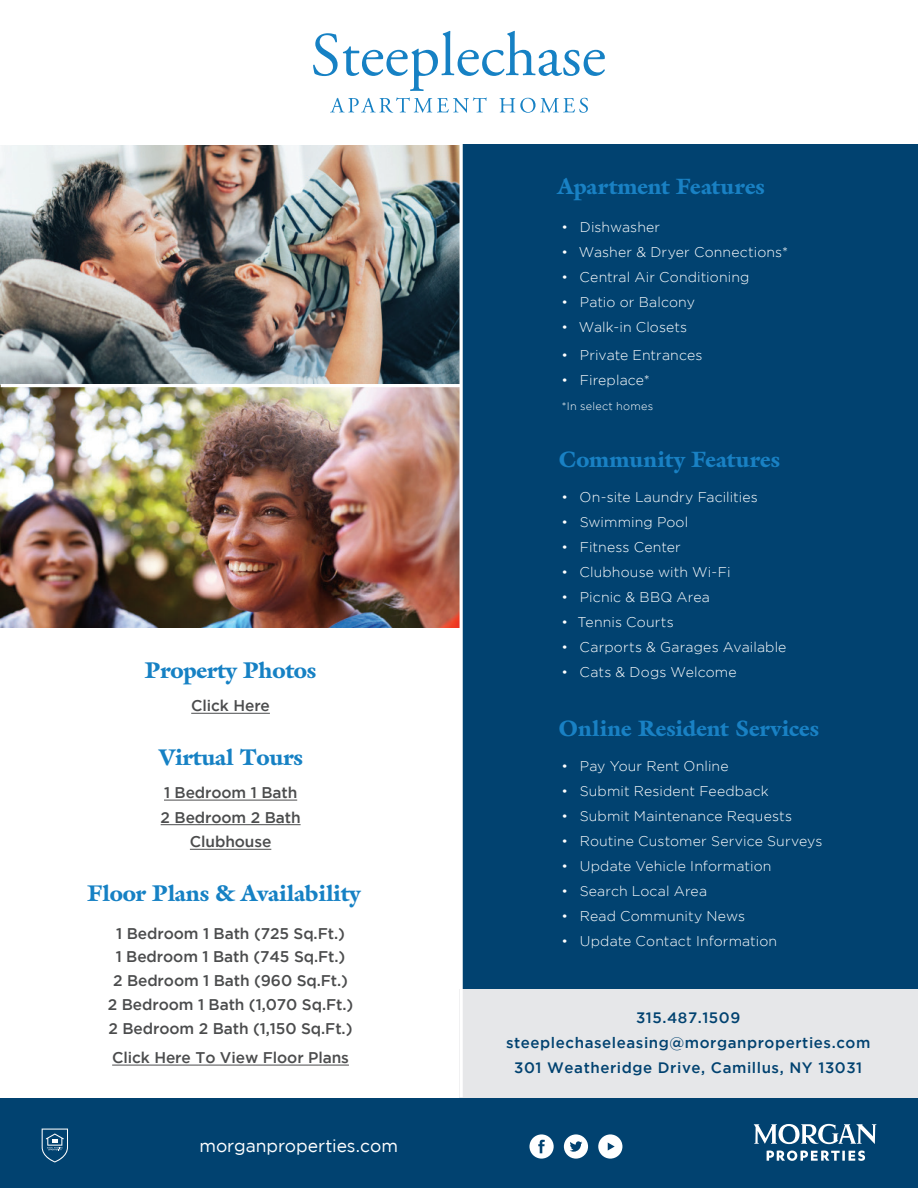
<style>
.page{position:relative;width:918px;height:1188px;background:#fff}
.page>*{position:absolute;margin:0;border:0;box-sizing:border-box;transform-origin:0 0}
.t1{font:900 22.35px "Galliard IT Cby BT";letter-spacing:-.01em;color:#1681c4}
.t2{font:900 21.9px "Galliard IT Cby BT";color:#1981c4}
.t3{font:17.55px "Gotham";color:#fff}
.t4{font:500 15.45px/23.9px "Gotham";letter-spacing:-.005em;color:#4b4c4d;text-align:center}
.t5{font:500 15.15px/25.2px "Gotham";letter-spacing:.04em;color:#014270;text-align:center}
.t6{font:300 14.1px "Gotham";letter-spacing:.01em;color:#fff}
.t7{font:300 10.95px "Gotham";letter-spacing:.025em;color:#fff}
</style>
<div class="page">
<div style="left:459px;top:123px;width:459px;height:1033px;background:#014270"></div>
<hr style="left:457px;top:123px;width:4px;height:1033px;background:#fff">
<div style="left:1px;top:0;width:917px;height:144px;background:#fff"></div>
<div style="left:0;top:1097px;width:918px;height:91px;background:#014270"></div>
<svg style="left:754px;top:1124px;width:122px;height:20px"></svg>
<svg style="left:767px;top:1151px;width:98px;height:10px"></svg>
<svg style="left:529px;top:1134px;width:25px;height:25px"></svg>
<svg style="left:564px;top:1134px;width:24px;height:25px"></svg>
<svg style="left:598px;top:1134px;width:24px;height:25px"></svg>
<svg style="left:42px;top:1129px;width:26px;height:33px"></svg>
<div style="left:459px;top:989px;width:459px;height:108px;background:#e6e7e9"></div>
<img style="left:0;top:145px;width:460px;height:483px">
<hr style="left:1px;top:384px;width:459px;height:3px;background:#fff">
<hr style="left:460px;top:144px;width:3px;height:953px;background:#fff">
<hr style="left:164px;top:800px;width:133px;height:1px;background:#4b4c4d">
<hr style="left:161px;top:824px;width:140px;height:1px;background:#4b4c4d">
<hr style="left:190px;top:849px;width:81px;height:1px;background:#4b4c4d">
<hr style="left:112px;top:1065px;width:237px;height:1px;background:#4b4c4d">
<hr style="left:191px;top:713px;width:79px;height:1px;background:#4b4c4d">
<svg style="left:313px;top:31px;width:292px;height:60px"></svg>
<svg style="left:330px;top:97px;width:157px;height:16px"></svg>
<svg style="left:500px;top:98px;width:88px;height:15px"></svg>
<h1 class="t1" style="left:145px;top:656px;width:173px">Property Photos</h1>
<p class="t4" style="left:191px;top:694px;width:80px">Click Here</p>
<h1 class="t1" style="left:158px;top:743px;width:146px">Virtual Tours</h1>
<p class="t4" style="left:161px;top:780px;width:142px;line-height:24.6px">1 Bedroom 1 Bath<br>2 Bedroom 2 Bath<br>Clubhouse</p>
<h1 class="t1" style="left:87px;top:879px;width:275px">Floor Plans &amp; Availability</h1>
<p class="t4" style="left:108px;top:921px;width:247px">1 Bedroom 1 Bath (725 Sq.Ft.)<br>1 Bedroom 1 Bath (745 Sq.Ft.)<br>2 Bedroom 1 Bath (960 Sq.Ft.)<br>2 Bedroom 1 Bath (1,070 Sq.Ft.)<br>2 Bedroom 2 Bath (1,150 Sq.Ft.)</p>
<p class="t4" style="left:112px;top:1045px;width:238px">Click Here To View Floor Plans</p>
<p class="t3" style="left:199px;top:1136px;width:200px">morganproperties.com</p>
<h2 class="t2" style="left:557px;top:172px;width:209px">Apartment Features</h2>
<p class="t6" style="left:562px;top:219px;width:100px">• Dishwasher</p>
<p class="t6" style="left:562px;top:244px;width:228px">• Washer &amp; Dryer Connections*</p>
<p class="t6" style="left:562px;top:269px;width:189px">• Central Air Conditioning</p>
<p class="t6" style="left:562px;top:294px;width:135px">• Patio or Balcony</p>
<p class="t6" style="left:562px;top:319px;width:127px">• Walk-in Closets</p>
<p class="t6" style="left:562px;top:347px;width:142px">• Private Entrances</p>
<p class="t6" style="left:562px;top:372px;width:90px">• Fireplace*</p>
<p class="t7" style="left:562px;top:400px;width:93px">*In select homes</p>
<h2 class="t2" style="left:559px;top:445px;width:223px">Community Features</h2>
<p class="t6" style="left:562px;top:489px;width:198px">• On-site Laundry Facilities</p>
<p class="t6" style="left:562px;top:514px;width:128px">• Swimming Pool</p>
<p class="t6" style="left:562px;top:539px;width:121px">• Fitness Center</p>
<p class="t6" style="left:562px;top:564px;width:170px">• Clubhouse with Wi-Fi</p>
<p class="t6" style="left:562px;top:589px;width:150px">• Picnic &amp; BBQ Area</p>
<p class="t6" style="left:562px;top:614px;width:114px">• Tennis Courts</p>
<p class="t6" style="left:562px;top:639px;width:226px">• Carports &amp; Garages Available</p>
<p class="t6" style="left:562px;top:664px;width:177px">• Cats &amp; Dogs Welcome</p>
<h2 class="t2" style="left:559px;top:714px;width:262px">Online Resident Services</h2>
<p class="t6" style="left:562px;top:759px;width:169px">• Pay Your Rent Online</p>
<p class="t6" style="left:562px;top:784px;width:209px">• Submit Resident Feedback</p>
<p class="t6" style="left:562px;top:808px;width:232px">• Submit Maintenance Requests</p>
<p class="t6" style="left:562px;top:833px;width:262px">• Routine Customer Service Surveys</p>
<p class="t6" style="left:562px;top:858px;width:211px">• Update Vehicle Information</p>
<p class="t6" style="left:562px;top:883px;width:147px">• Search Local Area</p>
<p class="t6" style="left:562px;top:908px;width:185px">• Read Community News</p>
<p class="t6" style="left:562px;top:933px;width:217px">• Update Contact Information</p>
<p class="t5" style="left:506px;top:1005px;width:366px">315.487.1509 steeplechaseleasing@morganproperties.com<br>301 Weatheridge Drive, Camillus, NY 13031</p>
</div>
